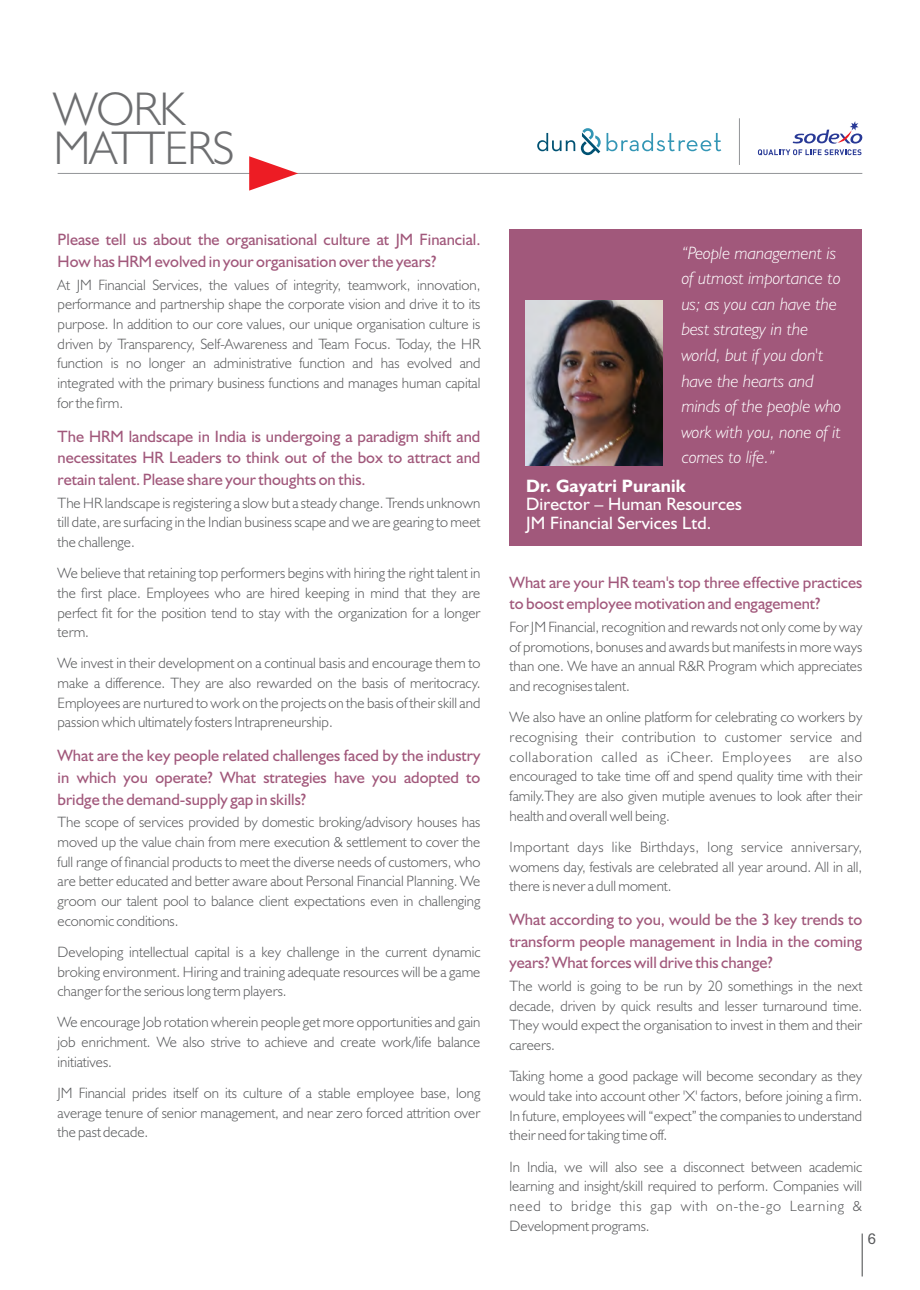
<style>
.page{position:relative;width:920px;height:1290px;background:#fff}
.page>*{position:absolute;margin:0;border:0;box-sizing:border-box;transform-origin:0 0}
.t1{font:300 47.4px/38.2px "Humanist 521 BT";letter-spacing:-.02em;color:#6d6e70}
.t2{font:italic 300 18px/25.5px "Humanist 521 BT";color:#fff}
.t3{font:18px/18.5px "Humanist 521 BT";letter-spacing:.005em;color:#fff}
.t4{font:700 18px "Humanist 521 BT";letter-spacing:.01em;color:#fff}
.t5{font:16.5px/21.6px "Humanist 521 BT";color:#a1587b;text-align:justify}
.t6{font:300 15px/19.6px "Humanist 521 BT";color:#58595b;text-align:justify}
.t7{font:14.85px "Arial";color:#58595b}
</style>
<div class="page">
<div style="left:510px;top:230px;width:352px;height:316px;background:#a1587b"></div>
<hr style="left:58px;top:173px;width:804px;height:1px;background:#939598">
<hr style="left:862px;top:1233px;width:1px;height:43px;background:#58595b">
<svg style="left:249px;top:156px;width:49px;height:35px"></svg>
<svg style="left:537px;top:128px;width:184px;height:27px"></svg>
<svg style="left:758px;top:121px;width:105px;height:34px"></svg>
<hr style="left:739px;top:118px;width:1px;height:47px;background:#939598">
<img style="left:525px;top:300px;width:138px;height:166px">
<h1 class="t1" style="left:54px;top:94px;width:182px">WORK<br>MATTERS</h1>
<p class="t5" style="left:58px;top:230px;width:424px">Please tell us about the organisational culture at JM Financial.<br>How has HRM evolved in your organisation over the years?</p>
<p class="t6" style="left:58px;top:276px;width:424px">At JM Financial Services, the values of integrity, teamwork, innovation, performance and partnership shape the corporate vision and drive it to its purpose. In addition to our core values, our unique organisation culture is driven by Transparency, Self-Awareness and Team Focus. Today, the HR function is no longer an administrative function and has evolved and integrated with the primary business functions and manages human capital for the firm.</p>
<p class="t5" style="left:58px;top:426px;width:424px">The HRM landscape in India is undergoing a paradigm shift and necessitates HR Leaders to think out of the box to attract and retain talent. Please share your thoughts on this.</p>
<p class="t6" style="left:58px;top:494px;width:424px">The HR landscape is registering a slow but a steady change. Trends unknown till date, are surfacing in the Indian business scape and we are gearing to meet the challenge.</p>
<p class="t6" style="left:58px;top:564px;width:424px">We believe that retaining top performers begins with hiring the right talent in the first place. Employees who are hired keeping in mind that they are perfect fit for the position tend to stay with the organization for a longer term.</p>
<p class="t6" style="left:58px;top:655px;width:424px">We invest in their development on a continual basis and encourage them to make a difference. They are also rewarded on the basis of meritocracy.<br>Employees are nurtured to work on the projects on the basis of their skill and passion which ultimately fosters Intrapreneurship.</p>
<p class="t5" style="left:58px;top:746px;width:424px">What are the key people related challenges faced by the industry in which you operate? What strategies have you adopted to bridge the demand-supply gap in skills?</p>
<p class="t6" style="left:58px;top:813px;width:424px">The scope of services provided by domestic broking/advisory houses has moved up the value chain from mere execution &amp; settlement to cover the full range of financial products to meet the diverse needs of customers, who are better educated and better aware about Personal Financial Planning. We groom our talent pool to balance client expectations even in challenging economic conditions.</p>
<p class="t6" style="left:58px;top:943px;width:424px">Developing intellectual capital is a key challenge in the current dynamic broking environment. Hiring and training adequate resources will be a game changer for the serious long term players.</p>
<p class="t6" style="left:58px;top:1014px;width:424px">We encourage Job rotation wherein people get more opportunities and gain job enrichment. We also strive to achieve and create work/life balance initiatives.</p>
<p class="t6" style="left:58px;top:1084px;width:424px">JM Financial prides itself on its culture of a stable employee base, long average tenure of senior management, and near zero forced attrition over the past decade.</p>
<p class="t2" style="left:682px;top:241px;width:161px">“People management is of utmost importance to us; as you can have the best strategy in the world, but if you don't have the hearts and minds of the people who work with you, none of it comes to life.”</p>
<p class="t4" style="left:526px;top:478px;width:161px">Dr. Gayatri Puranik</p>
<p class="t3" style="left:526px;top:496px;width:217px">Director – Human Resources<br>JM Financial Services Ltd.</p>
<p class="t5" style="left:510px;top:572px;width:354px">What are your HR team's top three effective practices to boost employee motivation and engagement?</p>
<p class="t6" style="left:510px;top:618px;width:354px">For JM Financial, recognition and rewards not only come by way of promotions, bonuses and awards but manifests in more ways than one. We have an annual R&amp;R Program which appreciates and recognises talent.</p>
<p class="t6" style="left:510px;top:708px;width:354px">We also have an online platform for celebrating co workers by recognising their contribution to customer service and collaboration called as iCheer. Employees are also encouraged to take time off and spend quality time with their family.They are also given mutiple avenues to look after their health and overall well being.</p>
<p class="t6" style="left:510px;top:838px;width:354px">Important days like Birthdays, long service anniversary, womens day, festivals are celebrated all year around. All in all, there is never a dull moment.</p>
<p class="t5" style="left:510px;top:910px;width:354px">What according to you, would be the 3 key trends to transform people management in India in the coming years? What forces will drive this change?</p>
<p class="t6" style="left:510px;top:977px;width:354px">The world is going to be run by 20 somethings in the next decade, driven by quick results and lesser turnaround time.<br>They would expect the organisation to invest in them and their careers.</p>
<p class="t6" style="left:510px;top:1067px;width:354px">Taking home a good package will become secondary as they would take into account other 'X' factors, before joining a firm.<br>In future, employees will “expect” the companies to understand their need for taking time off.</p>
<p class="t6" style="left:510px;top:1158px;width:354px">In India, we will also see a disconnect between academic learning and insight/skill required to perform. Companies will need to bridge this gap with on-the-go Learning &amp; Development programs.</p>
<p class="t7" style="left:868px;top:1233px;width:10px">6</p>
</div>
